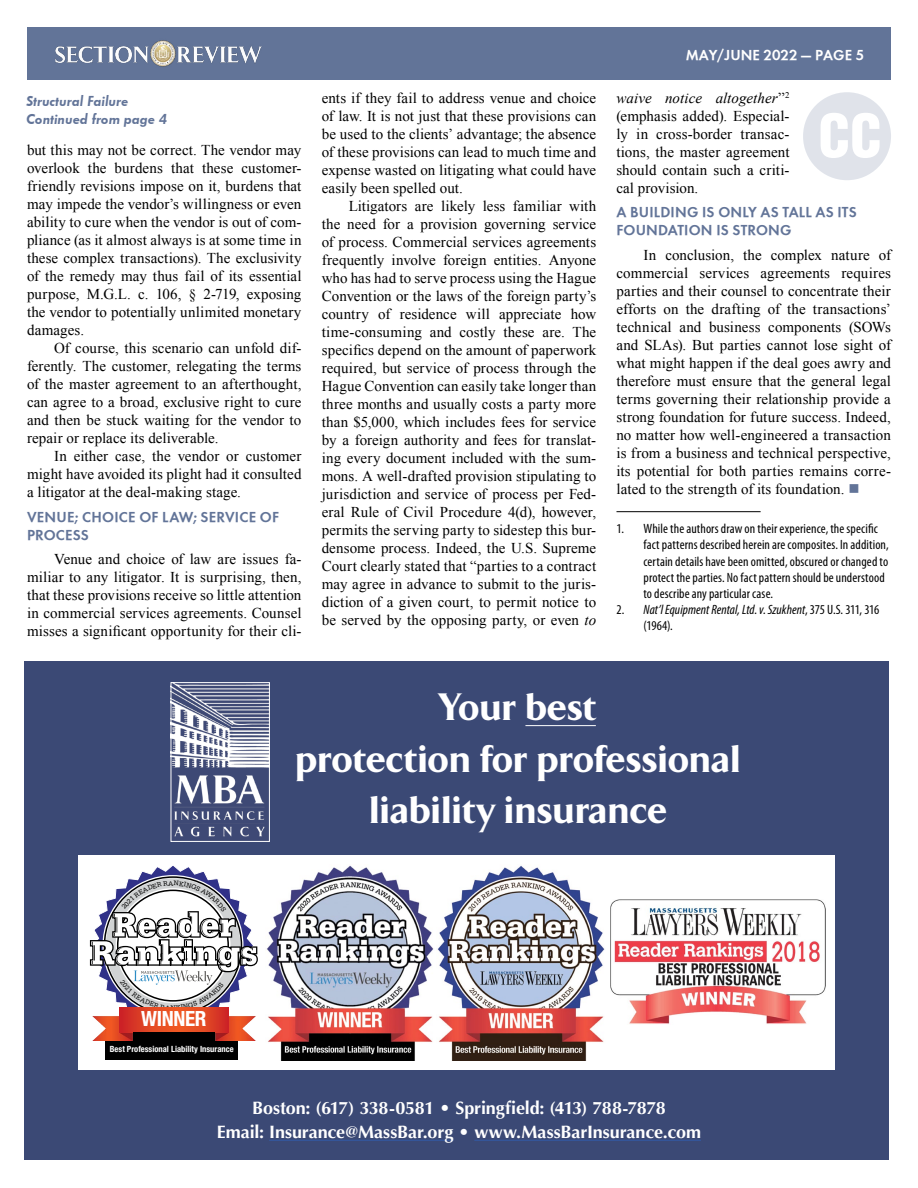
<style>
.page{position:relative;width:918px;height:1188px;background:#fff}
.page>*{position:absolute;margin:0;border:0;box-sizing:border-box;transform-origin:0 0}
.t1{font:900 condensed 57px "Context Black Condensed S Si";color:#fff}
.t2{font:800 39.15px/51.3px "Arrow";letter-spacing:.005em;color:#fff;text-align:center}
.t3{font:700 condensed 21px "Helvetica Neue LT Std";letter-spacing:-.02em;color:#fff}
.t4{font:700 18px/24px "Optima";letter-spacing:-.005em;color:#fff;text-align:center}
.t5{font:15px/18px "Times New Roman";letter-spacing:.005em;color:#000;text-align:justify}
.t6{font:700 15px/18px "Function";letter-spacing:.015em;color:#627498}
.t7{font:italic 700 15px/18px "Function";color:#627498}
.t8{font:700 15px "Function";color:#fff}
.t9{font:condensed 13.5px/16.2px "Myriad Pro";letter-spacing:.01em;color:#000}
.t10{font:italic condensed 13.5px/16.2px "Myriad Pro";letter-spacing:.005em;color:#000}
.t11{font:700 condensed 8.55px "Helvetica Neue LT Std";color:#fff}
.t12{font:6.75px "Serifa";color:#000}
.s1{font-style:italic}
.s2{color:#627498}
.s3{font-style:normal}
</style>
<div class="page">
<div style="left:27px;top:27px;width:864px;height:53px;background:#627498"></div>
<img style="left:55px;top:40px;width:207px;height:27px">
<div style="left:803px;top:92px;width:88px;height:88px;background:#e0e3ea;border-radius:50%"></div>
<hr style="left:616px;top:511px;width:145px;height:1px;background:#000">
<div style="left:24px;top:661px;width:864px;height:499px;background:#3b4975"></div>
<hr style="left:269px;top:1140px;width:184px;height:1px;background:#335aa5">
<hr style="left:474px;top:1140px;width:227px;height:1px;background:#335aa5">
<div style="left:78px;top:855px;width:756px;height:214px;background:#fff"></div>
<img style="left:267px;top:865px;width:338px;height:195px">
<div style="left:105px;top:1030px;width:133px;height:30px;background:#000"></div>
<img style="left:92px;top:1010px;width:164px;height:31px">
<svg style="left:119px;top:1010px;width:109px;height:22px;background:#e04324"></svg>
<div style="left:133px;top:1032px;width:82px;height:9px;background:#000"></div>
<img style="left:610px;top:900px;width:216px;height:124px">
<hr style="left:525px;top:725px;width:71px;height:1px;background:#fff">
<img style="left:173px;top:684px;width:95px;height:153px">
<div style="left:171px;top:682px;width:99px;height:160px;border:1px solid #fff"></div>
<svg style="left:89px;top:866px;width:169px;height:144px"></svg>
<p class="t7" style="left:26px;top:92px;width:143px">Structural Failure<br>Continued from page 4</p>
<p class="t5" style="left:27px;top:141px;width:276px">but this may not be correct. The vendor may overlook the burdens that these customer-</p>
<p class="t5" style="left:27px;top:177px;width:276px">friendly revisions impose on it, burdens that may impede the vendor’s willingness or even ability to cure when the vendor is out of com&shy;pliance (as it almost always is at some time in these complex transactions). The exclusivity of the remedy may thus fail of its essential purpose, M.G.L. c. 106, § 2-719, exposing the vendor to potentially unlimited monetary damages.</p>
<p class="t5" style="left:27px;top:339px;width:276px;text-indent:27px">Of course, this scenario can unfold dif&shy;ferently. The customer, relegating the terms of the master agreement to an afterthought, can agree to a broad, exclusive right to cure and then be stuck waiting for the vendor to repair or replace its deliverable.</p>
<p class="t5" style="left:27px;top:447px;width:276px;text-indent:27px">In either case, the vendor or customer might have avoided its plight had it consulted a litigator at the deal-making stage.</p>
<p class="t6" style="left:27px;top:507px;width:254px">VENUE; CHOICE OF LAW; SERVICE OF<br>PROCESS</p>
<p class="t5" style="left:27px;top:550px;width:276px;text-indent:27px">Venue and choice of law are issues fa&shy;miliar to any litigator. It is surprising, then, that these provisions receive so little attention in commercial services agreements. Counsel misses a significant opportunity for their cli-</p>
<p class="t5" style="left:322px;top:88px;width:276px">ents if they fail to address venue and choice of law. It is not just that these provisions can be used to the clients’ advantage; the absence of these provisions can lead to much time and expense wasted on litigating what could have easily been spelled out.</p>
<p class="t5" style="left:322px;top:196px;width:276px;text-indent:27px">Litigators are likely less familiar with the need for a provision governing service of process. Commercial services agreements frequently involve foreign entities. Anyone who has had to serve process using the Hague Convention or the laws of the foreign party’s country of residence will appreciate how time-consuming and costly these are. The specifics depend on the amount of paperwork required, but service of process through the Hague Convention can easily take longer than three months and usually costs a party more than $5,000, which includes fees for service by a foreign authority and fees for translat&shy;ing every document included with the sum&shy;mons. A well-drafted provision stipulating to jurisdiction and service of process per Fed&shy;eral Rule of Civil Procedure 4(d), however, permits the serving party to sidestep this bur&shy;densome process. Indeed, the U.S. Supreme Court clearly stated that “parties to a contract may agree in advance to submit to the juris&shy;diction of a given court, to permit notice to be served by the opposing party, or even <span class="s1">to</span></p>
<p class="t8" style="left:686px;top:47px;width:180px">MAY/JUNE 2022 — PAGE 5</p>
<p class="t5" style="left:616px;top:88px;width:175px"><span class="s1">waive notice altogether</span>”<sup>2 </sup>(emphasis added). Especial&shy;ly in cross-border transac&shy;tions, the master agreement should contain such a criti&shy;cal provision.</p>
<p class="t6" style="left:616px;top:203px;width:242px">A BUILDING IS ONLY AS TALL AS ITS<br>FOUNDATION IS STRONG</p>
<p class="t5" style="left:616px;top:246px;width:276px;text-indent:27px">In conclusion, the complex nature of commercial services agreements requires parties and their counsel to concentrate their efforts on the drafting of the transactions’ technical and business components (SOWs and SLAs). But parties cannot lose sight of what might happen if the deal goes awry and therefore must ensure that the general legal terms governing their relationship provide a strong foundation for future success. Indeed, no matter how well-engineered a transaction is from a business and technical perspective, its potential for both parties remains corre&shy;lated to the strength of its foundation. <span class="s2">■</span></p>
<p class="t9" style="left:644px;top:521px;width:247px;text-indent:-27px">1. While the authors draw on their experience, the specific fact patterns described herein are composites. In addition, certain details have been omitted, obscured or changed to protect the parties. No fact pattern should be understood to describe any particular case.</p>
<p class="t10" style="left:644px;top:602px;width:237px;text-indent:-27px"><span class="s3">2.</span> Nat’l Equipment Rental, Ltd. v. Szukhent<span class="s3">, 375 U.S. 311, 316 (1964).</span></p>
<h1 class="t1" style="left:818px;top:100px;width:65px">CC</h1>
<h2 class="t2" style="left:295px;top:682px;width:447px">Your best<br>protection for professional liability insurance</h2>
<p class="t12" style="left:171px;top:1004px;width:7px">N</p>
<p class="t11" style="left:110px;top:1044px;width:125px">Best Professional Liability Insurance</p>
<h3 class="t3" style="left:141px;top:1006px;width:67px">WINNER</h3>
<p class="t4" style="left:217px;top:1097px;width:486px">Boston: (617) 338-0581 • Springfield: (413) 788-7878<br>Email: Insurance@MassBar.org • www.MassBarInsurance.com</p>
</div>
